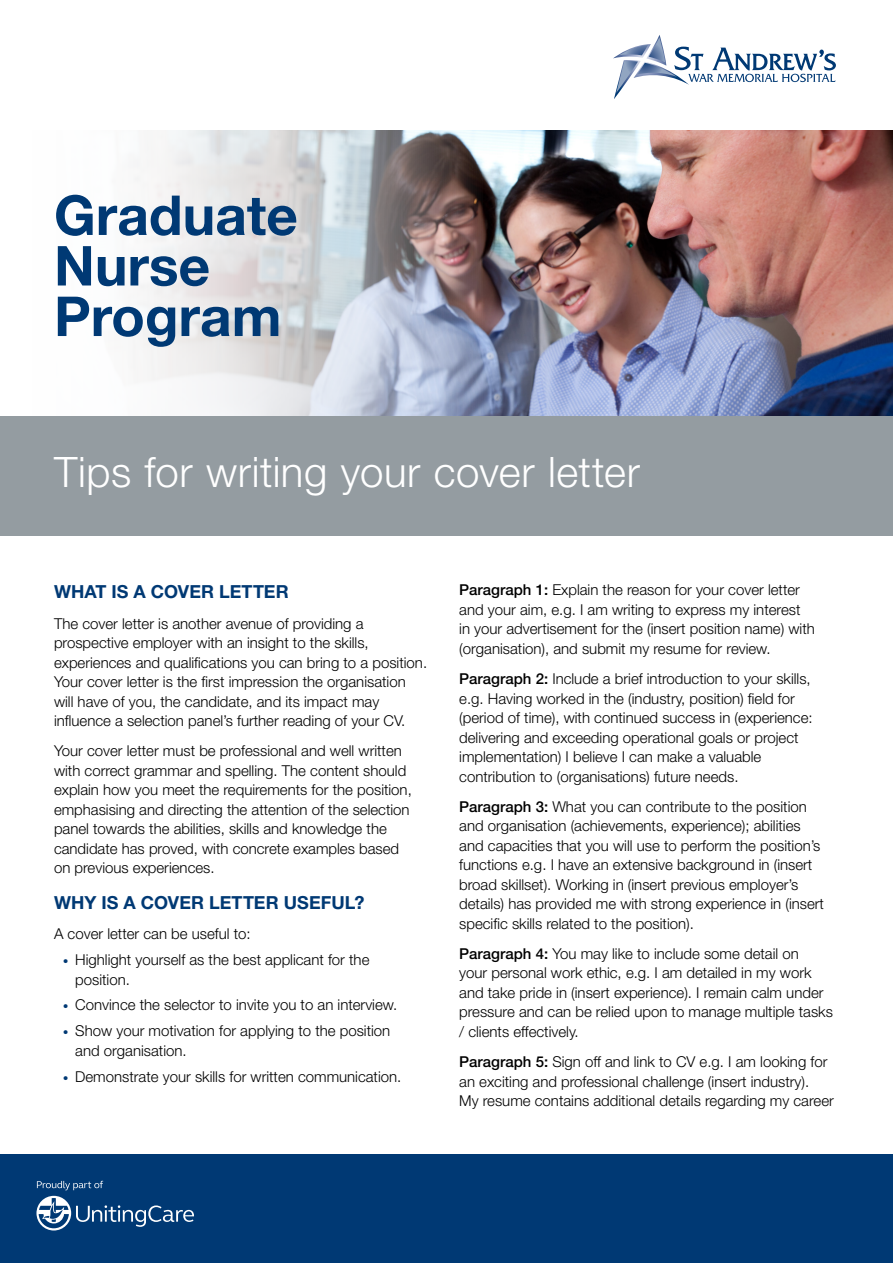
<style>
.page{position:relative;width:893px;height:1263px;background:#fff}
.page>*{position:absolute;margin:0;border:0;box-sizing:border-box;transform-origin:0 0}
.t1{font:700 55.05px/50.6px "Helvetica Neue LT Std";color:#003974}
.t2{font:300 42px "Helvetica Neue LT Std";letter-spacing:.01em;color:#fff}
.t3{font:700 18px "Helvetica Neue LT Std";letter-spacing:.005em;color:#003974}
.t4{font:300 15px/19.5px "Helvetica Neue LT Std";color:#000}
.s1{font-family:"FS Elliot";font-size:13.5px;color:#003974}
.s2{font-weight:500}
</style>
<div class="page">
<img style="left:483px;top:131px;width:410px;height:285px">
<svg style="left:134px;top:130px;width:349px;height:286px"></svg>
<div style="left:0;top:1154px;width:893px;height:109px;background:#003974"></div>
<svg style="left:613px;top:35px;width:223px;height:64px"></svg>
<div style="left:0;top:416px;width:893px;height:120px;background:#949ca1"></div>
<svg style="left:36px;top:1196px;width:158px;height:34px"></svg>
<svg style="left:37px;top:1181px;width:66px;height:9px"></svg>
<h1 class="t1" style="left:54px;top:189px;width:245px">Graduate<br>Nurse<br>Program</h1>
<h2 class="t2" style="left:54px;top:446px;width:587px">Tips for writing your cover letter</h2>
<p class="t3" style="left:54px;top:581px;width:236px">WHAT IS A COVER LETTER</p>
<p class="t4" style="left:54px;top:613px;width:375px">The cover letter is another avenue of providing a prospective employer with an insight to the skills, experiences and qualifications you can bring to a position.<br>Your cover letter is the first impression the organisation will have of you, the candidate, and its impact may influence a selection panel’s further reading of your CV.</p>
<p class="t4" style="left:54px;top:741px;width:359px">Your cover letter must be professional and well written with correct grammar and spelling. The content should explain how you meet the requirements for the position, emphasising and directing the attention of the selection panel towards the abilities, skills and knowledge the candidate has proved, with concrete examples based on previous experiences.</p>
<p class="t3" style="left:54px;top:891px;width:312px">WHY IS A COVER LETTER USEFUL?</p>
<p class="t4" style="left:54px;top:924px;width:198px">A cover letter can be useful to:</p>
<p class="t4" style="left:75px;top:950px;width:296px;text-indent:-13px"><span class="s1">•</span> Highlight yourself as the best applicant for the position.</p>
<p class="t4" style="left:63px;top:995px;width:336px"><span class="s1">•</span> Convince the selector to invite you to an interview.</p>
<p class="t4" style="left:75px;top:1021px;width:317px;text-indent:-13px"><span class="s1">•</span> Show your motivation for applying to the position and organisation.</p>
<p class="t4" style="left:63px;top:1066px;width:340px"><span class="s1">•</span> Demonstrate your skills for written communication.</p>
<p class="t4" style="left:459px;top:580px;width:357px"><span class="s2">Paragraph 1:</span> Explain the reason for your cover letter and your aim, e.g. I am writing to express my interest in your advertisement for the (insert position name) with (organisation), and submit my resume for review.</p>
<p class="t4" style="left:459px;top:669px;width:355px"><span class="s2">Paragraph 2:</span> Include a brief introduction to your skills, e.g. Having worked in the (industry, position) field for (period of time), with continued success in (experience: delivering and exceeding operational goals or project implementation) I believe I can make a valuable contribution to (organisations) future needs.</p>
<p class="t4" style="left:459px;top:796px;width:366px"><span class="s2">Paragraph 3:</span> What you can contribute to the position and organisation (achievements, experience); abilities and capacities that you will use to perform the position’s functions e.g. I have an extensive background in (insert broad skillset). Working in (insert previous employer’s details) has provided me with strong experience in (insert specific skills related to the position).</p>
<p class="t4" style="left:459px;top:943px;width:375px"><span class="s2">Paragraph 4:</span> You may like to include some detail on<br>your personal work ethic, e.g. I am detailed in my work and take pride in (insert experience). I remain calm under pressure and can be relied upon to manage multiple tasks / clients effectively.</p>
<p class="t4" style="left:459px;top:1052px;width:376px"><span class="s2">Paragraph 5:</span> Sign off and link to CV e.g. I am looking for an exciting and professional challenge (insert industry).<br>My resume contains additional details regarding my career</p>
</div>
